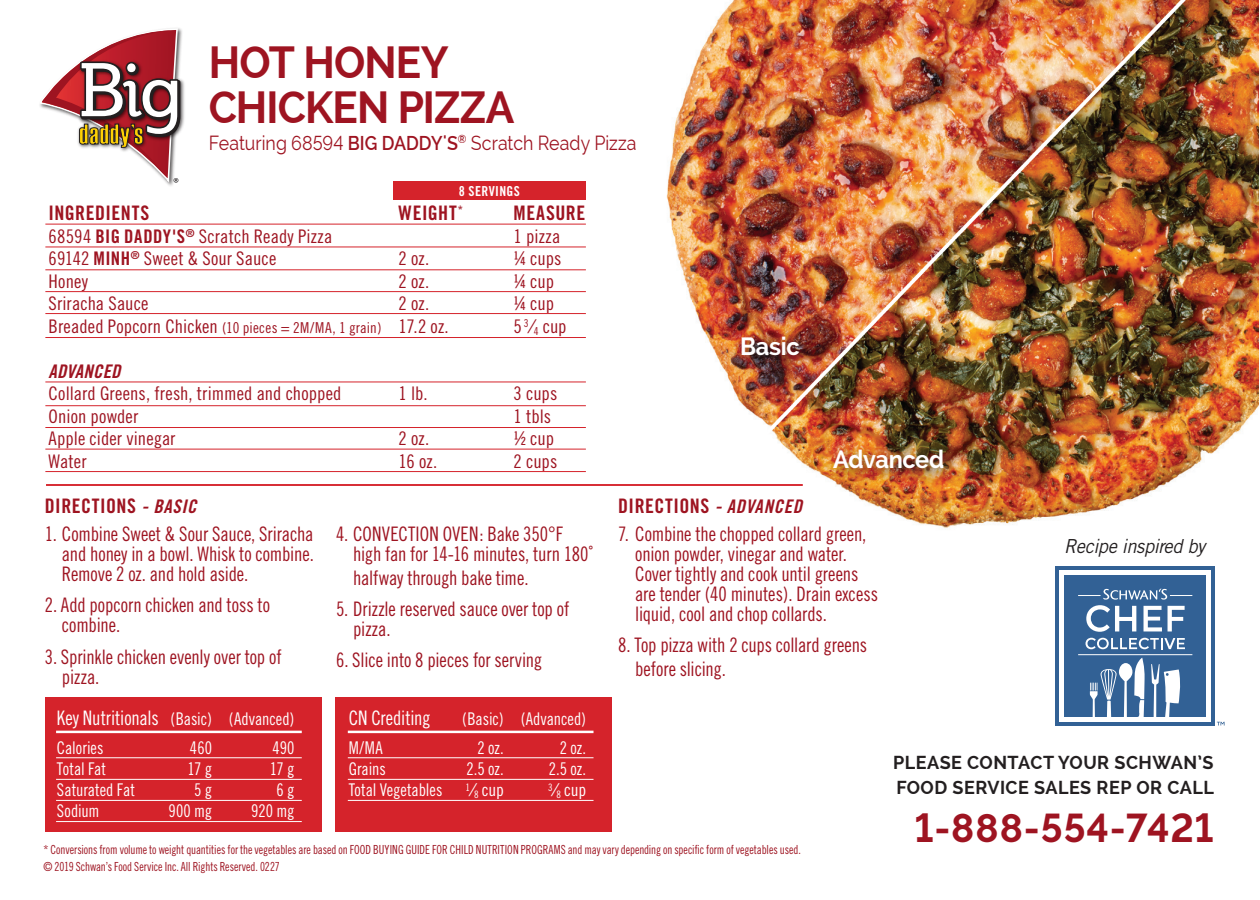
<style>
.page{position:relative;width:1260px;height:900px;background:#fff}
.page>*{position:absolute;margin:0;border:0;box-sizing:border-box;transform-origin:0 0}
.t1{font:700 45px/45px "Raleway";letter-spacing:-.02em;color:#9e1421;scale:.94 1}
.t2{font:700 40px "Raleway";letter-spacing:.025em;color:#9e1421;scale:.96 1}
.t3{font:700 25px "Raleway";letter-spacing:-.015em;color:#fff;scale:.94 1}
.t4{font:20px/20px "Trade Gothic Cond Eighteen";letter-spacing:-.005em;color:#9e1421;scale:.94 1}
.t5{font:20px "Trade Gothic Bold Cond Twenty";letter-spacing:.025em;color:#9e1421}
.t6{font:20px "Raleway";color:#9e1421;scale:.89 1}
.t7{font:20px "Trade Gothic Cond Eighteen";letter-spacing:-.01em;color:#fff;scale:.94 1}
.t8{font:italic 19.25px "Trade Gothic";letter-spacing:-.025em;color:#231f20;scale:.95 1}
.t9{font:18.75px "Trade Gothic Cond Eighteen";letter-spacing:.005em;color:#9e1421}
.t10{font:700 18.75px/25px "Raleway";letter-spacing:.025em;color:#231f20;scale:.96 1}
.t11{font:18.75px "Trade Gothic Bold Cond Twenty Obl";letter-spacing:.01em;color:#9e1421}
.t12{font:17.5px/28.5px "Trade Gothic Cond Eighteen";color:#fff;scale:.94 1}
.t13{font:17.5px "Trade Gothic Cond Eighteen";color:#fff}
.t14{font:13.75px "Trade Gothic Bold Cond Twenty";letter-spacing:.025em;color:#fff}
.t15{font:12.5px/17px "Trade Gothic Cond Eighteen";letter-spacing:-.005em;color:#9e1421;scale:.9 1}
.s1{font-weight:600}
.s2{font-family:"Trade Gothic Bold Cond Twenty"}
.s3{font-size:15px}
.s4{font-family:"Trade Gothic Bold Cond Twenty Obl"}
.s5{font-family:"Trade Gothic Bold Cond Twenty Obl";font-size:18.75px}
.s6{font-size:20px}
</style>
<div class="page">
<img style="left:666px;top:0;width:593px;height:528px">
<hr style="left:46px;top:484px;width:757px;height:2px;background:#d5232b">
<div style="left:1055px;top:566px;width:160px;height:160px;background:#326195"></div>
<div style="left:1060px;top:570px;width:151px;height:151px;background:#fff"></div>
<div style="left:1064px;top:575px;width:142px;height:142px;background:#326195"></div>
<hr style="left:1078px;top:654px;width:114px;height:1px;background:#fff">
<svg style="left:1217px;top:722px;width:8px;height:4px"></svg>
<svg style="left:1086px;top:638px;width:99px;height:11px"></svg>
<svg style="left:1078px;top:589px;width:114px;height:43px"></svg>
<svg style="left:1151px;top:664px;width:30px;height:53px"></svg>
<svg style="left:1090px;top:658px;width:55px;height:59px"></svg>
<img style="left:183px;top:81px;width:2px;height:45px">
<svg style="left:40px;top:29px;width:143px;height:154px"></svg>
<hr style="left:45px;top:247px;width:541px;height:1px;background:#d5232b">
<hr style="left:45px;top:224px;width:541px;height:1px;background:#d5232b">
<hr style="left:45px;top:269px;width:541px;height:1px;background:#d5232b">
<hr style="left:45px;top:291px;width:541px;height:1px;background:#d5232b">
<hr style="left:45px;top:313px;width:541px;height:1px;background:#d5232b">
<hr style="left:45px;top:337px;width:541px;height:1px;background:#d5232b">
<hr style="left:45px;top:405px;width:541px;height:1px;background:#d5232b">
<hr style="left:45px;top:382px;width:541px;height:1px;background:#d5232b">
<hr style="left:45px;top:427px;width:541px;height:1px;background:#d5232b">
<hr style="left:45px;top:449px;width:541px;height:1px;background:#d5232b">
<hr style="left:45px;top:471px;width:541px;height:1px;background:#d5232b">
<div style="left:45px;top:698px;width:277px;height:134px;background:#d5232b"></div>
<hr style="left:56px;top:731px;width:246px;height:2px;background:#fff">
<hr style="left:56px;top:757px;width:246px;height:1px;background:#fff">
<hr style="left:56px;top:779px;width:246px;height:1px;background:#fff">
<hr style="left:56px;top:800px;width:246px;height:1px;background:#fff">
<hr style="left:56px;top:821px;width:246px;height:1px;background:#fff">
<div style="left:335px;top:698px;width:277px;height:134px;background:#d5232b"></div>
<hr style="left:348px;top:731px;width:246px;height:2px;background:#fff">
<hr style="left:348px;top:757px;width:246px;height:1px;background:#fff">
<hr style="left:348px;top:779px;width:246px;height:1px;background:#fff">
<hr style="left:348px;top:800px;width:246px;height:1px;background:#fff">
<div style="left:393px;top:181px;width:193px;height:19px;background:#d5232b"></div>
<div style="left:732px;top:327px;width:82px;height:45px;background:#231f20;opacity:.75"></div>
<div style="left:824px;top:441px;width:135px;height:44px;background:#231f20;opacity:.75"></div>
<h1 class="t1" style="left:209px;top:39px;width:327px">HOT HONEY<br>CHICKEN PIZZA</h1>
<p class="t6" style="left:209px;top:131px;width:482px">Featuring 68594 <span class="s1">BIG DADDY'S</span><sup>®</sup> Scratch Ready Pizza</p>
<p class="t14" style="left:459px;top:183px;width:63px">8 SERVINGS</p>
<p class="t5" style="left:49px;top:201px;width:102px">INGREDIENTS</p>
<p class="t5" style="left:399px;top:201px;width:66px">WEIGHT<sup>*</sup></p>
<p class="t5" style="left:514px;top:201px;width:73px">MEASURE</p>
<p class="t9" style="left:49px;top:225px;width:285px">68594 <span class="s2">BIG DADDY'S</span><sup>®</sup> Scratch Ready Pizza</p>
<p class="t9" style="left:514px;top:225px;width:48px">1 pizza</p>
<p class="t9" style="left:49px;top:247px;width:229px">69142 <span class="s2">MINH</span><sup>®</sup> Sweet &amp; Sour Sauce</p>
<p class="t9" style="left:399px;top:247px;width:32px">2 oz.</p>
<p class="t9" style="left:514px;top:247px;width:49px">¼ cups</p>
<p class="t9" style="left:49px;top:270px;width:41px">Honey</p>
<p class="t9" style="left:399px;top:270px;width:32px">2 oz.</p>
<p class="t9" style="left:514px;top:270px;width:42px">¼ cup</p>
<p class="t9" style="left:49px;top:292px;width:101px">Sriracha Sauce</p>
<p class="t9" style="left:399px;top:292px;width:32px">2 oz.</p>
<p class="t9" style="left:514px;top:292px;width:42px">¼ cup</p>
<p class="t9" style="left:49px;top:315px;width:402px">Breaded Popcorn Chicken <span class="s3">(10 pieces = 2M/MA, 1 grain)</span> 17.2 oz.</p>
<p class="t9" style="left:514px;top:315px;width:54px">5 <sup>3</sup> ⁄<sub>4</sub> cup</p>
<p class="t11" style="left:49px;top:360px;width:73px">ADVANCED</p>
<p class="t9" style="left:49px;top:382px;width:294px">Collard Greens, fresh, trimmed and chopped</p>
<p class="t9" style="left:399px;top:382px;width:30px">1 lb.</p>
<p class="t9" style="left:514px;top:382px;width:45px">3 cups</p>
<p class="t9" style="left:49px;top:405px;width:91px">Onion powder</p>
<p class="t9" style="left:514px;top:405px;width:39px">1 tbls</p>
<p class="t9" style="left:49px;top:427px;width:128px">Apple cider vinegar</p>
<p class="t9" style="left:399px;top:427px;width:32px">2 oz.</p>
<p class="t9" style="left:514px;top:427px;width:42px">½ cup</p>
<p class="t9" style="left:49px;top:450px;width:39px">Water</p>
<p class="t9" style="left:399px;top:450px;width:40px">16 oz.</p>
<p class="t9" style="left:514px;top:450px;width:45px">2 cups</p>
<p class="t5" style="left:45px;top:494px;width:153px">DIRECTIONS <span class="s4">-</span> <span class="s5">BASIC</span></p>
<p class="t4" style="left:62px;top:524px;width:270px;text-align:justify;text-indent:-17px">1. Combine Sweet &amp; Sour Sauce, Sriracha and honey in a bowl. Whisk to combine.<br>Remove 2 oz. and hold aside.</p>
<p class="t4" style="left:62px;top:595px;width:223px;text-indent:-17px">2. Add popcorn chicken and toss to combine.</p>
<p class="t4" style="left:62px;top:646px;width:235px;text-indent:-17px">3. Sprinkle chicken evenly over top of pizza.</p>
<p class="t4" style="left:353px;top:524px;width:256px;text-indent:-17px">4. CONVECTION OVEN: Bake 350°F high fan for 14-16 minutes, turn 180˚</p>
<p class="t4" style="left:353px;top:568px;width:188px">halfway through bake time.</p>
<p class="t4" style="left:353px;top:599px;width:231px;text-indent:-17px">5. Drizzle reserved sauce over top of pizza.</p>
<p class="t4" style="left:336px;top:650px;width:221px">6. Slice into 8 pieces for serving</p>
<p class="t3" style="left:740px;top:332px;width:65px">Basic</p>
<p class="t3" style="left:833px;top:445px;width:120px">Advanced</p>
<p class="t5" style="left:618px;top:494px;width:185px">DIRECTIONS <span class="s4">-</span> <span class="s5">ADVANCED</span></p>
<p class="t4" style="left:635px;top:524px;width:260px;text-indent:-17px">7. Combine the chopped collard green, onion powder, vinegar and water.<br>Cover tightly and cook until greens are tender (40 minutes). Drain excess liquid, cool and chop collards.</p>
<p class="t4" style="left:635px;top:633px;width:248px;line-height:24px;text-indent:-17px">8. Top pizza with 2 cups collard greens before slicing.</p>
<p class="t8" style="left:1064px;top:535px;width:150px">Recipe inspired by</p>
<p class="t12" style="left:57px;top:704px;width:254px"><span class="s6">Key Nutritionals</span> (Basic) (Advanced)<br>Calories</p>
<p class="t12" style="left:190px;top:733px;width:25px">460</p>
<p class="t12" style="left:272px;top:733px;width:25px">490</p>
<p class="t12" style="left:57px;top:754px;width:54px">Total Fat</p>
<p class="t12" style="left:187px;top:754px;width:28px">17 g</p>
<p class="t12" style="left:270px;top:754px;width:28px">17 g</p>
<p class="t12" style="left:57px;top:775px;width:84px">Saturated Fat</p>
<p class="t12" style="left:194px;top:775px;width:21px">5 g</p>
<p class="t12" style="left:277px;top:775px;width:21px">6 g</p>
<p class="t12" style="left:57px;top:796px;width:47px">Sodium</p>
<p class="t12" style="left:169px;top:796px;width:48px">900 mg</p>
<p class="t12" style="left:251px;top:796px;width:48px">920 mg</p>
<p class="t7" style="left:349px;top:706px;width:89px">CN Crediting</p>
<p class="t12" style="left:462px;top:704px;width:133px">(Basic) (Advanced)</p>
<p class="t12" style="left:349px;top:733px;width:38px">M/MA</p>
<p class="t12" style="left:478px;top:733px;width:29px">2 oz.</p>
<p class="t12" style="left:560px;top:733px;width:29px">2 oz.</p>
<p class="t12" style="left:349px;top:754px;width:41px">Grains</p>
<p class="t12" style="left:467px;top:754px;width:41px">2.5 oz.</p>
<p class="t12" style="left:549px;top:754px;width:41px">2.5 oz.</p>
<p class="t12" style="left:349px;top:775px;width:101px">Total Vegetables</p>
<p class="t13" style="left:466px;top:779px;width:40px"><sup>1</sup> ⁄<sub>8</sub> cup</p>
<p class="t13" style="left:548px;top:779px;width:40px"><sup>3</sup> ⁄<sub>8</sub> cup</p>
<p class="t15" style="left:44px;top:840px;width:843px">* Conversions from volume to weight quantities for the vegetables are based on FOOD BUYING GUIDE FOR CHILD NUTRITION PROGRAMS and may vary depending on specific form of vegetables used. © 2019 Schwan’s Food Service Inc. All Rights Reserved. 0227</p>
<p class="t10" style="left:893px;top:750px;width:336px">PLEASE CONTACT YOUR SCHWAN’S<br>FOOD SERVICE SALES REP OR CALL</p>
<h2 class="t2" style="left:915px;top:805px;width:313px">1-888-554-7421</h2>
</div>
